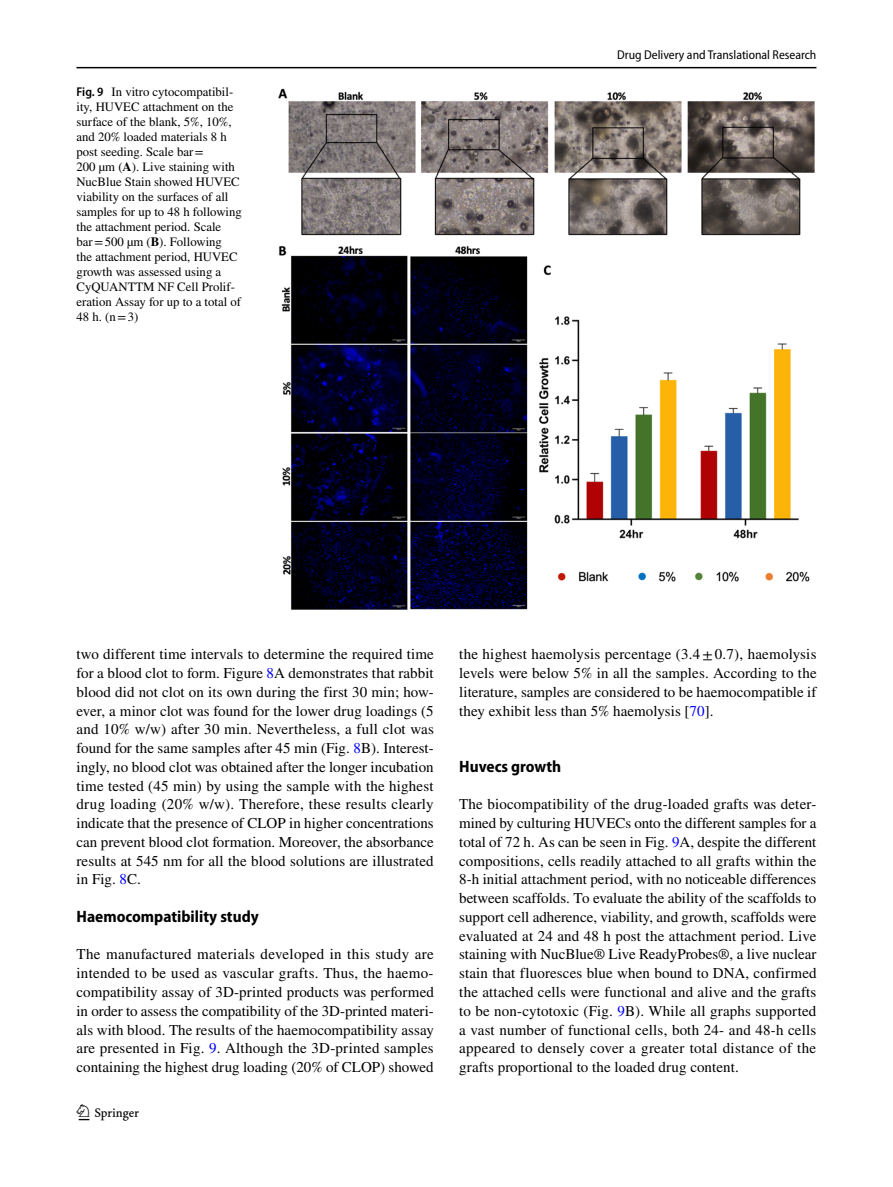
<style>
.page{position:relative;width:893px;height:1187px;background:#fff}
.page>*{position:absolute;margin:0;border:0;box-sizing:border-box;transform-origin:0 0}
.t1{font:22.5px "Springnew Regular 2";color:#000}
.t2{font:700 semi-condensed 16.5px "Myriad Pro";color:#000}
.t3{font:15px/18.8px "STIX";letter-spacing:.005em;color:#000;text-align:justify}
.t4{font:12.75px/15px "STIX";color:#000}
.t5{font:semi-condensed 12.75px "Myriad Pro";color:#000}
.s1{font-family:"Myriad Pro";font-weight:600;font-stretch:semi-condensed}
.s2{font-weight:700}
.s3{color:#00f}
</style>
<div class="page">
<hr style="left:77px;top:67px;width:739px;height:1px;background:#000">
<img style="left:278px;top:88px;width:537px;height:522px">
<p class="t4" style="left:77px;top:85px;width:167px"><span class="s1">Fig. 9</span> In vitro cytocompatibil&shy;ity, HUVEC attachment on the surface of the blank, 5%, 10%, and 20% loaded materials 8 h post seeding. Scale bar=<br>200 µm (<span class="s2">A</span>). Live staining with<br>NucBlue Stain showed HUVEC viability on the surfaces of all samples for up to 48 h following the attachment period. Scale bar=500 µm (<span class="s2">B</span>). Following<br>the attachment period, HUVEC growth was assessed using a<br>CyQUANTTM NF Cell Prolif&shy;eration Assay for up to a total of<br>48 h. (n=3)</p>
<p class="t5" style="left:617px;top:48px;width:201px">Drug Delivery and Translational Research</p>
<p class="t3" style="left:77px;top:646px;width:359px">two different time intervals to determine the required time for a blood clot to form. Figure <span class="s3">8</span>A demonstrates that rabbit blood did not clot on its own during the first 30 min; how&shy;ever, a minor clot was found for the lower drug loadings (5 and 10% w/w) after 30 min. Nevertheless, a full clot was found for the same samples after 45 min (Fig. <span class="s3">8</span>B). Interest&shy;ingly, no blood clot was obtained after the longer incubation time tested (45 min) by using the sample with the highest drug loading (20% w/w). Therefore, these results clearly indicate that the presence of CLOP in higher concentrations can prevent blood clot formation. Moreover, the absorbance results at 545 nm for all the blood solutions are illustrated in Fig. <span class="s3">8</span>C.</p>
<p class="t2" style="left:77px;top:907px;width:184px">Haemocompatibility study</p>
<p class="t3" style="left:77px;top:946px;width:359px">The manufactured materials developed in this study are intended to be used as vascular grafts. Thus, the haemo&shy;compatibility assay of 3D-printed products was performed in order to assess the compatibility of the 3D-printed materi&shy;als with blood. The results of the haemocompatibility assay are presented in Fig. <span class="s3">9</span>. Although the 3D-printed samples containing the highest drug loading (20% of CLOP) showed</p>
<h1 class="t1" style="left:79px;top:1104px;width:62px">1 3</h1>
<p class="t3" style="left:459px;top:646px;width:359px">the highest haemolysis percentage (3.4±0.7), haemolysis levels were below 5% in all the samples. According to the literature, samples are considered to be haemocompatible if they exhibit less than 5% haemolysis [<span class="s3">70</span>].</p>
<p class="t2" style="left:459px;top:757px;width:103px">Huvecs growth</p>
<p class="t3" style="left:459px;top:796px;width:359px">The biocompatibility of the drug-loaded grafts was deter&shy;mined by culturing HUVECs onto the different samples for a total of 72 h. As can be seen in Fig. <span class="s3">9</span>A, despite the different compositions, cells readily attached to all grafts within the 8-h initial attachment period, with no noticeable differences between scaffolds. To evaluate the ability of the scaffolds to support cell adherence, viability, and growth, scaffolds were evaluated at 24 and 48 h post the attachment period. Live staining with NucBlue® Live ReadyProbes®, a live nuclear stain that fluoresces blue when bound to DNA, confirmed the attached cells were functional and alive and the grafts to be non-cytotoxic (Fig. <span class="s3">9</span>B). While all graphs supported a vast number of functional cells, both 24- and 48-h cells appeared to densely cover a greater total distance of the grafts proportional to the loaded drug content.</p>
</div>
